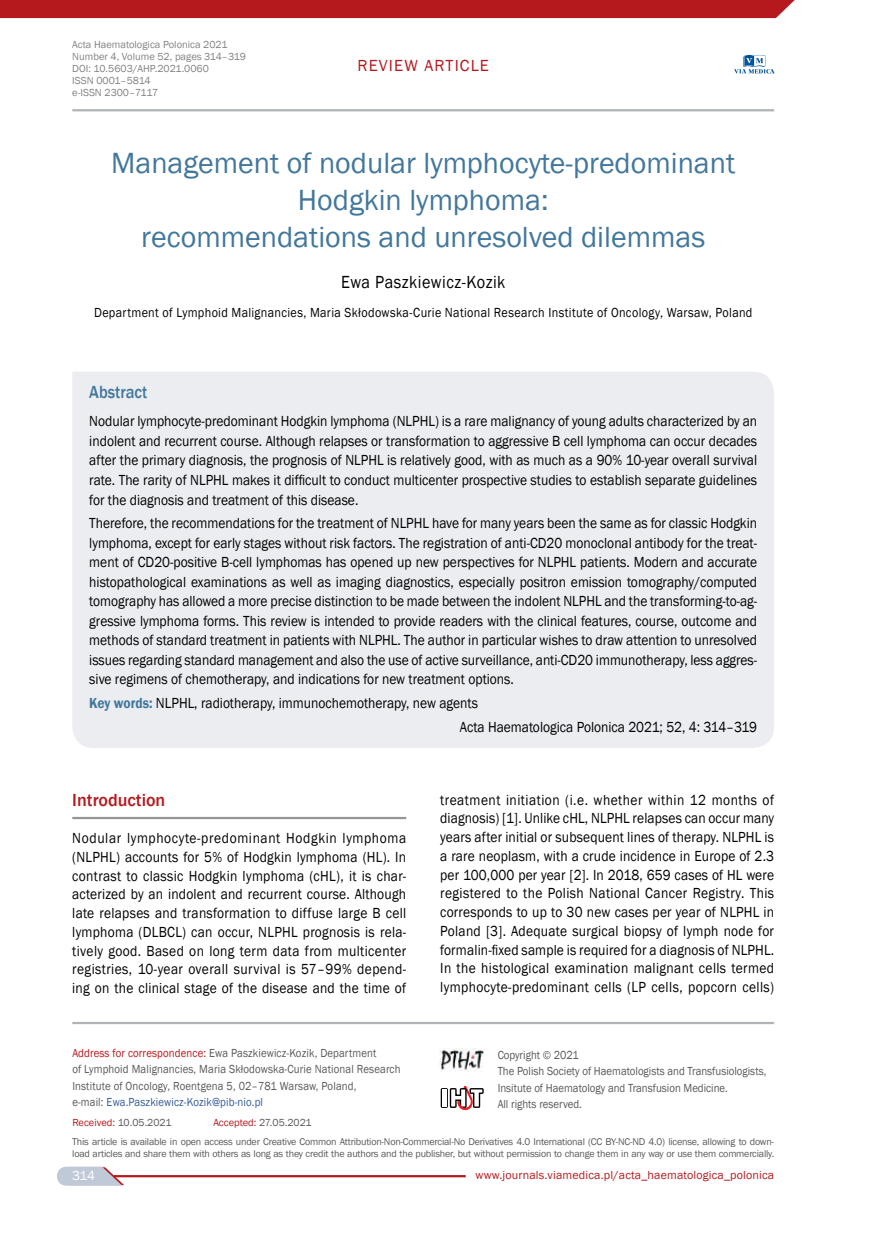
<style>
.page{position:relative;width:872px;height:1234px;background:#fff}
.page>*{position:absolute;margin:0;border:0;box-sizing:border-box;transform-origin:0 0}
.t1{font:30px/36.6px "Franklin Gothic";color:#42779c;text-align:center}
.t2{font:18px "Franklin Gothic";letter-spacing:.03em;color:#000;scale:.9 1}
.t3{font:500 18px "Franklin Gothic";color:#b5191e}
.t4{font:500 18px "Franklin Gothic";color:#42779c;scale:.9 1}
.t5{font:16.5px "Franklin Gothic";letter-spacing:.07em;color:#b5191e}
.t6{font:15px/18.8px "Franklin Gothic";color:#000;text-align:justify;scale:.9 1}
.t7{font:13.5px "Franklin Gothic";letter-spacing:.025em;color:#000;scale:.9 1}
.t8{font:13.5px "Franklin Gothic";color:#fff}
.t9{font:12px/16.5px "Franklin Gothic";letter-spacing:.01em;color:#58595b;scale:.9 1}
.t10{font:12px "Franklin Gothic";letter-spacing:.01em;color:#b5191e}
.t11{font:10.5px/12px "Franklin Gothic";color:#808285}
.t12{font:10.5px "Franklin Gothic";color:#58595b}
.t13{font:10.05px/12px "Franklin Gothic";letter-spacing:-.02em;color:#58595b}
.s1{font-weight:600;color:#42779c}
.s2{color:#b5191e}
.s3{color:#345c98}
</style>
<div class="page">
<div style="left:0;top:0;width:795px;height:18px;background:#b5191e"></div>
<svg style="left:57px;top:1166px;width:69px;height:19px"></svg>
<div style="left:72px;top:372px;width:702px;height:375px;background:#ebedf1"></div>
<svg style="left:734px;top:55px;width:40px;height:19px"></svg>
<hr style="left:72px;top:109px;width:702px;height:2px;background:#b1b4b6">
<hr style="left:113px;top:1174px;width:353px;height:2px;background:#b5191e">
<img style="left:439px;top:1048px;width:45px;height:22px">
<div style="left:441px;top:1087px;width:7px;height:20px;border:3px solid #000"></div>
<hr style="left:442px;top:1089px;width:4px;height:17px;background:#fff">
<svg style="left:449px;top:1086px;width:35px;height:24px"></svg>
<hr style="left:72px;top:1021px;width:702px;height:2px;background:#b1b4b6">
<hr style="left:72px;top:816px;width:334px;height:3px;background:#939598">
<p class="t11" style="left:72px;top:38px;width:175px">Acta Haematologica Polonica 2021<br>Number 4, Volume 52, pages 314–319<br>DOI: 10.5603/AHP.2021.0060<br>ISSN 0001–5814<br>e-ISSN 2300–7117</p>
<p class="t5" style="left:357px;top:55px;width:133px">REVIEW ARTICLE</p>
<h1 class="t1" style="left:111px;top:146px;width:625px">Management of nodular lymphocyte-predominant<br>Hodgkin lymphoma:<br>recommendations and unresolved dilemmas</h1>
<p class="t2" style="left:341px;top:270px;width:184px">Ewa Paszkiewicz-Kozik</p>
<p class="t7" style="left:94px;top:304px;width:733px">Department of Lymphoid Malignancies, Maria Skłodowska-Curie National Research Institute of Oncology, Warsaw, Poland</p>
<p class="t4" style="left:89px;top:381px;width:66px">Abstract</p>
<p class="t6" style="left:89px;top:412px;width:743px;line-height:19.5px">Nodular lymphocyte-predominant Hodgkin lymphoma (NLPHL) is a rare malignancy of young adults characterized by an indolent and recurrent course. Although relapses or transformation to aggressive B cell lymphoma can occur decades after the primary diagnosis, the prognosis of NLPHL is relatively good, with as much as a 90% 10-year overall survival rate. The rarity of NLPHL makes it difficult to conduct multicenter prospective studies to establish separate guidelines for the diagnosis and treatment of this disease.</p>
<p class="t6" style="left:89px;top:513px;width:743px;line-height:19.5px">Therefore, the recommendations for the treatment of NLPHL have for many years been the same as for classic Hodgkin lymphoma, except for early stages without risk factors. The registration of anti-CD20 monoclonal antibody for the treat&shy;ment of CD20-positive B-cell lymphomas has opened up new perspectives for NLPHL patients. Modern and accurate histopathological examinations as well as imaging diagnostics, especially positron emission tomography/computed tomography has allowed a more precise distinction to be made between the indolent NLPHL and the transforming-to-ag&shy;gressive lymphoma forms. This review is intended to provide readers with the clinical features, course, outcome and methods of standard treatment in patients with NLPHL. The author in particular wishes to draw attention to unresolved issues regarding standard management and also the use of active surveillance, anti-CD20 immunotherapy, less aggres&shy;sive regimens of chemotherapy, and indications for new treatment options.</p>
<p class="t6" style="left:460px;top:691px;width:332px;line-height:23.7px;text-indent:-370px"><span class="s1">Key words:</span> NLPHL, radiotherapy, immunochemotherapy, new agents<br>Acta Haematologica Polonica 2021; 52, 4: 314–319</p>
<p class="t3" style="left:72px;top:788px;width:95px">Introduction</p>
<p class="t6" style="left:72px;top:828px;width:372px">Nodular lymphocyte-predominant Hodgkin lymphoma (NLPHL) accounts for 5% of Hodgkin lymphoma (HL). In contrast to classic Hodgkin lymphoma (cHL), it is char&shy;acterized by an indolent and recurrent course. Although late relapses and transformation to diffuse large B cell lymphoma (DLBCL) can occur, NLPHL prognosis is rela&shy;tively good. Based on long term data from multicenter registries, 10-year overall survival is 57–99% depend&shy;ing on the clinical stage of the disease and the time of</p>
<p class="t6" style="left:440px;top:790px;width:372px">treatment initiation (i.e. whether within 12 months of diagnosis) [1]. Unlike cHL, NLPHL relapses can occur many years after initial or subsequent lines of therapy. NLPHL is a rare neoplasm, with a crude incidence in Europe of 2.3 per 100,000 per year [2]. In 2018, 659 cases of HL were registered to the Polish National Cancer Registry. This corresponds to up to 30 new cases per year of NLPHL in Poland [3]. Adequate surgical biopsy of lymph node for formalin-fixed sample is required for a diagnosis of NLPHL.<br>In the histological examination malignant cells termed lymphocyte-predominant cells (LP cells, popcorn cells)</p>
<p class="t9" style="left:72px;top:1044px;width:366px"><span class="s2">Address for correspondence:</span> Ewa Paszkiewicz-Kozik, Department<br>of Lymphoid Malignancies, Maria Skłodowska-Curie National Research Institute of Oncology, Roentgena 5, 02–781 Warsaw, Poland,<br>e-mail: <span class="s3">Ewa.Paszkiewicz-Kozik@pib-nio.pl</span></p>
<p class="t12" style="left:72px;top:1115px;width:101px"><span class="s2">Received:</span> 10.05.2021</p>
<p class="t12" style="left:213px;top:1115px;width:100px"><span class="s2">Accepted:</span> 27.05.2021</p>
<p class="t13" style="left:72px;top:1135px;width:703px">This article is available in open access under Creative Common Attribution-Non-Commercial-No Derivatives 4.0 International (CC BY-NC-ND 4.0) license, allowing to down&shy;load articles and share them with others as long as they credit the authors and the publisher, but without permission to change them in any way or use them commercially.</p>
<p class="t9" style="left:497px;top:1046px;width:300px">Copyright © 2021<br>The Polish Society of Haematologists and Transfusiologists, Insitute of Haematology and Transfusion Medicine.<br>All rights reserved.</p>
<p class="t8" style="left:72px;top:1166px;width:24px">314</p>
<p class="t10" style="left:475px;top:1166px;width:300px">www.journals.viamedica.pl/acta_haematologica_polonica</p>
</div>
